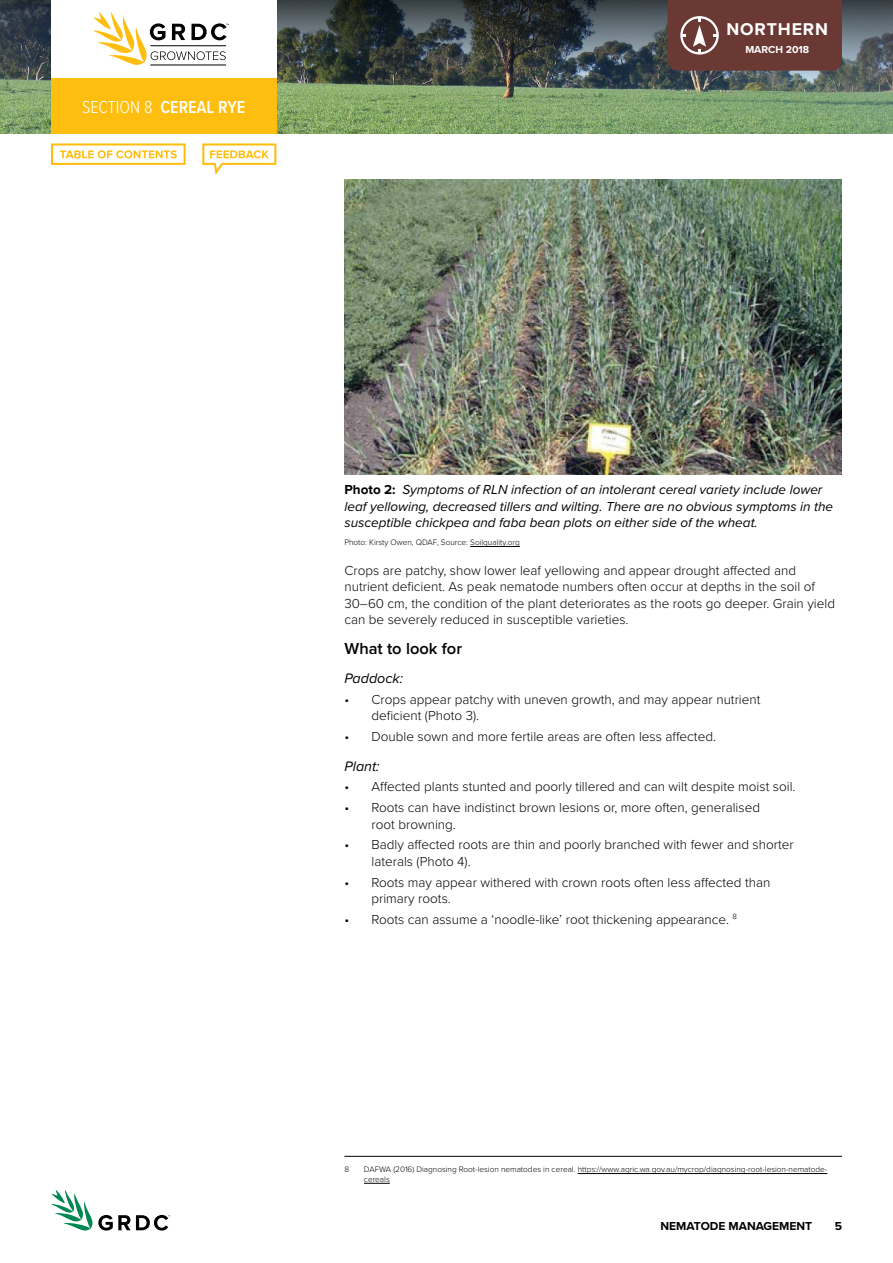
<style>
.page{position:relative;width:893px;height:1263px;background:#fff}
.page>*{position:absolute;margin:0;border:0;box-sizing:border-box;transform-origin:0 0}
.t1{font:300 18px "Proxima Nova Cond";color:#fff}
.t2{font:600 18px "Proxima Nova Cond";color:#fff}
.t3{font:700 17.7px "Proxima Nova";letter-spacing:.05em;color:#fff}
.t4{font:600 16.5px "Proxima Nova";color:#000}
.t5{font:italic 14.25px "Proxima Nova";color:#000}
.t6{font:300 13.5px/16.5px "Proxima Nova";color:#000}
.t7{font:italic 13.5px/16.5px "Proxima Nova";color:#000}
.t8{font:700 12px "Proxima Nova";color:#000}
.t9{font:700 10.5px "Proxima Nova";color:#fff}
.t10{font:300 8.25px/9.8px "Proxima Nova";color:#000}
.s1{font-weight:600}
.s2{font-weight:700;font-style:normal}
</style>
<div class="page">
<img style="left:0;top:117px;width:893px;height:16px">
<img style="left:0;top:0;width:893px;height:117px">
<svg style="left:51px;top:1190px;width:119px;height:41px"></svg>
<div style="left:51px;top:0;width:225px;height:81px;background:#fff"></div>
<div style="left:51px;top:78px;width:225px;height:55px;background:#febe10"></div>
<div style="left:668px;top:0;width:174px;height:71px;background:#6b3934"></div>
<hr style="left:150px;top:65px;width:76px;height:1px;background:#000">
<svg style="left:93px;top:12px;width:136px;height:53px"></svg>
<hr style="left:470px;top:546px;width:50px;height:1px;background:#000">
<img style="left:344px;top:180px;width:498px;height:294px">
<hr style="left:344px;top:1156px;width:498px;height:1px;background:#000">
<hr style="left:578px;top:1173px;width:249px;height:1px;background:#000">
<svg style="left:364px;top:1183px;width:26px;height:1px"></svg>
<svg style="left:51px;top:143px;width:135px;height:22px"></svg>
<svg style="left:202px;top:143px;width:74px;height:32px"></svg>
<h1 class="t1" style="left:82px;top:94px;width:89px">SECTION 8 <span class="s1">CEREAL</span></h1>
<h1 class="t2" style="left:218px;top:94px;width:10px">RYE</h1>
<h2 class="t3" style="left:726px;top:19px;width:103px">NORTHERN</h2>
<p class="t9" style="left:745px;top:41px;width:65px">MARCH 2018</p>
<p class="t7" style="left:344px;top:481px;width:490px"><span class="s2">PHOTO 2:</span> Symptoms of RLN infection of an intolerant cereal variety include lower leaf yellowing, decreased tillers and wilting. There are no obvious symptoms in the susceptible chickpea and faba bean plots on either side of the wheat.</p>
<p class="t10" style="left:344px;top:537px;width:177px">Photo: Kirsty Owen, QDAF, Source: Soilquality.org</p>
<p class="t6" style="left:344px;top:561px;width:492px">Crops are patchy, show lower leaf yellowing and appear drought affected and nutrient deficient. As peak nematode numbers often occur at depths in the soil of 30–60 cm, the condition of the plant deteriorates as the roots go deeper. Grain yield can be severely reduced in susceptible varieties.</p>
<p class="t4" style="left:344px;top:636px;width:119px">What to look for</p>
<p class="t5" style="left:344px;top:668px;width:60px">Paddock:</p>
<p class="t6" style="left:371px;top:690px;width:391px;text-indent:-27px">• Crops appear patchy with uneven growth, and may appear nutrient deficient (Photo 3).</p>
<p class="t6" style="left:344px;top:728px;width:373px">• Double sown and more fertile areas are often less affected.</p>
<p class="t5" style="left:344px;top:755px;width:37px">Plant:</p>
<p class="t6" style="left:344px;top:778px;width:453px">• Affected plants stunted and poorly tillered and can wilt despite moist soil.</p>
<p class="t6" style="left:371px;top:799px;width:390px;text-indent:-27px">• Roots can have indistinct brown lesions or, more often, generalised root browning.</p>
<p class="t6" style="left:371px;top:836px;width:424px;text-indent:-27px">• Badly affected roots are thin and poorly branched with fewer and shorter laterals (Photo 4).</p>
<p class="t6" style="left:371px;top:873px;width:401px;text-indent:-27px">• Roots may appear withered with crown roots often less affected than primary roots.</p>
<p class="t6" style="left:344px;top:910px;width:394px">• Roots can assume a ‘noodle-like’ root thickening appearance. <sup>8</sup></p>
<p class="t10" style="left:344px;top:1164px;width:6px">8</p>
<p class="t10" style="left:364px;top:1164px;width:465px">DAFWA (2016) Diagnosing Root-lesion nematodes in cereal. https://www.agric.wa.gov.au/mycrop/diagnosing-root-lesion-nematode&shy;cereals</p>
<p class="t8" style="left:660px;top:1217px;width:153px">NEMATODE MANAGEMENT</p>
<p class="t8" style="left:835px;top:1217px;width:9px">5</p>
</div>
